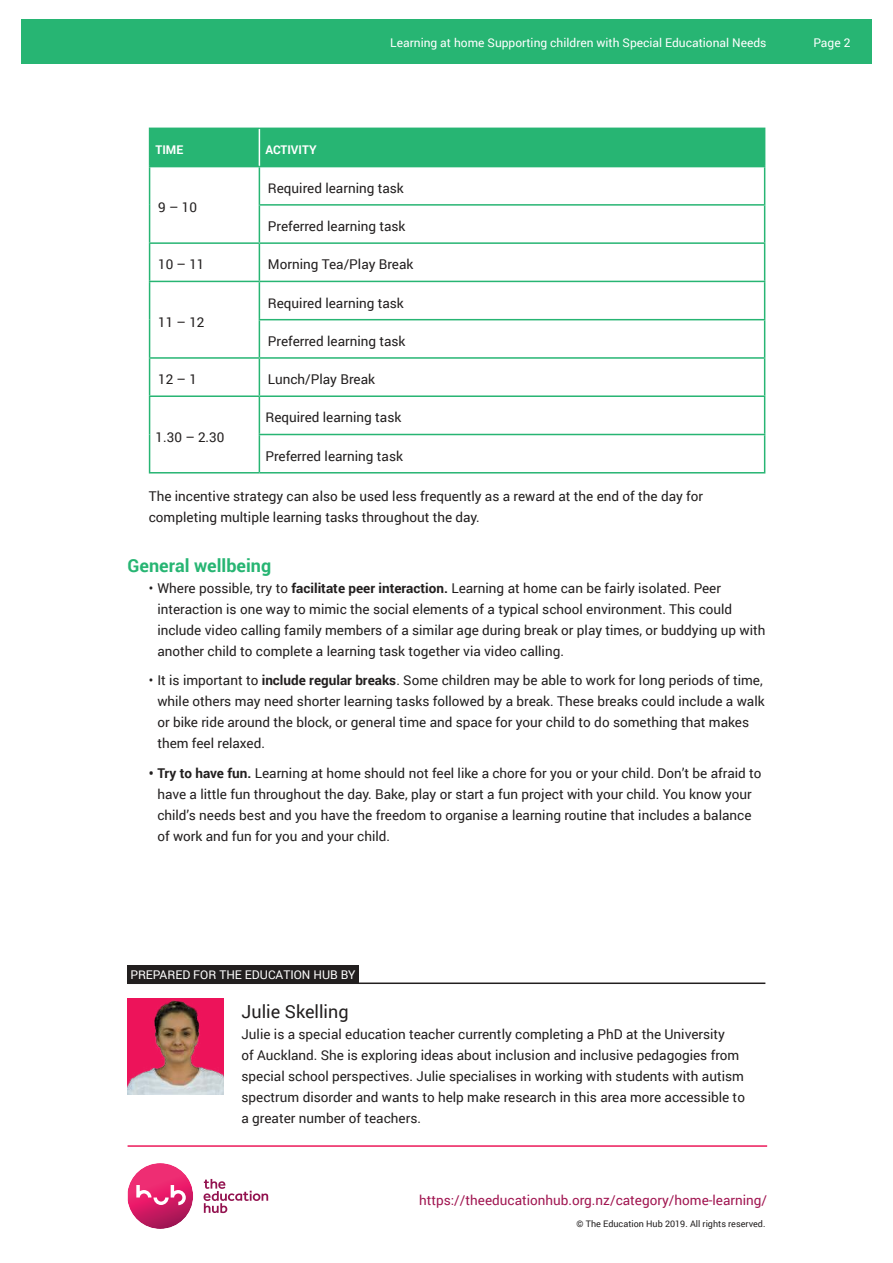
<style>
.page{position:relative;width:893px;height:1263px;background:#fff}
.page>*{position:absolute;margin:0;border:0;box-sizing:border-box;transform-origin:0 0}
.t1{font:700 18px "Roboto";color:#27b573}
.t2{font:18px "Roboto";color:#221f1f}
.t3{font:13.5px/21px "Roboto";color:#221f1f}
.t4{font:13.5px "Roboto";color:#a11651}
.t5{font:12px "Roboto";color:#fff}
.t6{font:700 12px "Roboto";color:#fff}
.t7{font:9px "Roboto";color:#221f1f}
.s1{font-weight:700}
</style>
<div class="page">
<img style="left:128px;top:1163px;width:65px;height:66px">
<svg style="left:136px;top:1185px;width:50px;height:20px"></svg>
<svg style="left:204px;top:1179px;width:64px;height:34px"></svg>
<hr style="left:128px;top:1145px;width:639px;height:2px;background:#ec195a">
<div style="left:21px;top:19px;width:851px;height:45px;background:#27b573"></div>
<div style="left:150px;top:129px;width:614px;height:37px;background:#27b573"></div>
<hr style="left:259px;top:128px;width:506px;height:1px;background:#27b573">
<hr style="left:764px;top:129px;width:1px;height:37px;background:#27b573">
<hr style="left:149px;top:167px;width:1px;height:38px;background:#27b573">
<hr style="left:149px;top:205px;width:1px;height:37px;background:#27b573">
<hr style="left:259px;top:166px;width:506px;height:1px;background:#27b573">
<hr style="left:259px;top:167px;width:1px;height:37px;background:#27b573">
<hr style="left:764px;top:167px;width:1px;height:37px;background:#27b573">
<hr style="left:259px;top:204px;width:506px;height:2px;background:#27b573">
<hr style="left:259px;top:206px;width:1px;height:36px;background:#27b573">
<hr style="left:764px;top:206px;width:1px;height:36px;background:#27b573">
<hr style="left:149px;top:242px;width:110px;height:2px;background:#27b573">
<hr style="left:149px;top:244px;width:1px;height:37px;background:#27b573">
<hr style="left:259px;top:242px;width:506px;height:2px;background:#27b573">
<hr style="left:259px;top:244px;width:1px;height:37px;background:#27b573">
<hr style="left:764px;top:244px;width:1px;height:37px;background:#27b573">
<hr style="left:149px;top:281px;width:110px;height:1px;background:#27b573">
<hr style="left:149px;top:282px;width:1px;height:38px;background:#27b573">
<hr style="left:149px;top:320px;width:1px;height:37px;background:#27b573">
<hr style="left:259px;top:281px;width:506px;height:1px;background:#27b573">
<hr style="left:259px;top:282px;width:1px;height:37px;background:#27b573">
<hr style="left:764px;top:282px;width:1px;height:37px;background:#27b573">
<hr style="left:259px;top:319px;width:506px;height:1px;background:#27b573">
<hr style="left:259px;top:320px;width:1px;height:37px;background:#27b573">
<hr style="left:764px;top:320px;width:1px;height:37px;background:#27b573">
<hr style="left:149px;top:357px;width:110px;height:2px;background:#27b573">
<hr style="left:149px;top:359px;width:1px;height:36px;background:#27b573">
<hr style="left:259px;top:357px;width:506px;height:2px;background:#27b573">
<hr style="left:259px;top:359px;width:1px;height:36px;background:#27b573">
<hr style="left:764px;top:359px;width:1px;height:36px;background:#27b573">
<hr style="left:149px;top:129px;width:1px;height:37px;background:#27b573">
<hr style="left:149px;top:128px;width:110px;height:1px;background:#27b573">
<hr style="left:259px;top:129px;width:1px;height:37px;background:#fff">
<hr style="left:149px;top:166px;width:110px;height:1px;background:#27b573">
<hr style="left:259px;top:395px;width:506px;height:2px;background:#27b573">
<hr style="left:764px;top:397px;width:1px;height:37px;background:#27b573">
<hr style="left:259px;top:434px;width:506px;height:1px;background:#27b573">
<hr style="left:764px;top:435px;width:1px;height:37px;background:#27b573">
<hr style="left:259px;top:472px;width:506px;height:1px;background:#27b573">
<hr style="left:149px;top:395px;width:110px;height:2px;background:#27b573">
<hr style="left:149px;top:397px;width:1px;height:37px;background:#27b573">
<hr style="left:259px;top:397px;width:1px;height:37px;background:#27b573">
<hr style="left:149px;top:434px;width:1px;height:38px;background:#27b573">
<hr style="left:259px;top:435px;width:1px;height:37px;background:#27b573">
<hr style="left:149px;top:472px;width:110px;height:1px;background:#27b573">
<div style="left:128px;top:965px;width:231px;height:18px;background:#221f1f"></div>
<hr style="left:128px;top:982px;width:637px;height:2px;background:#221f1f">
<img style="left:128px;top:999px;width:96px;height:96px">
<p class="t6" style="left:156px;top:144px;width:29px">TIME</p>
<p class="t6" style="left:265px;top:144px;width:53px">ACTIVITY</p>
<p class="t5" style="left:390px;top:37px;width:378px">Learning at home Supporting children with Special Educational Needs</p>
<p class="t5" style="left:813px;top:37px;width:39px">Page 2</p>
<p class="t3" style="left:158px;top:198px;width:40px">9 – 10</p>
<p class="t3" style="left:268px;top:177px;width:137px">Required learning task</p>
<p class="t3" style="left:268px;top:217px;width:139px">Preferred learning task</p>
<p class="t3" style="left:158px;top:255px;width:48px">10 – 11</p>
<p class="t3" style="left:268px;top:255px;width:147px">Morning Tea/Play Break</p>
<p class="t3" style="left:158px;top:312px;width:48px">11 – 12</p>
<p class="t3" style="left:268px;top:292px;width:137px">Required learning task</p>
<p class="t3" style="left:268px;top:332px;width:139px">Preferred learning task</p>
<p class="t3" style="left:158px;top:370px;width:40px">12 – 1</p>
<p class="t3" style="left:268px;top:370px;width:109px">Lunch/Play Break</p>
<p class="t3" style="left:265px;top:407px;width:137px">Required learning task</p>
<p class="t3" style="left:265px;top:446px;width:139px">Preferred learning task</p>
<p class="t3" style="left:149px;top:485px;width:556px">The incentive strategy can also be used less frequently as a reward at the end of the day for completing multiple learning tasks throughout the day.</p>
<h1 class="t1" style="left:128px;top:558px;width:145px">General wellbeing</h1>
<p class="t3" style="left:157px;top:578px;width:610px;text-indent:-9px">• Where possible, try to <span class="s1">facilitate peer interaction.</span> Learning at home can be fairly isolated. Peer interaction is one way to mimic the social elements of a typical school environment. This could include video calling family members of a similar age during break or play times, or buddying up with another child to complete a learning task together via video calling.</p>
<p class="t3" style="left:157px;top:671px;width:609px;text-indent:-9px">• It is important to <span class="s1">include regular breaks</span>. Some children may be able to work for long periods of time, while others may need shorter learning tasks followed by a break. These breaks could include a walk or bike ride around the block, or general time and space for your child to do something that makes them feel relaxed.</p>
<p class="t3" style="left:157px;top:764px;width:606px;text-indent:-9px"><span class="s1">• Try to have fun.</span> Learning at home should not feel like a chore for you or your child. Don’t be afraid to have a little fun throughout the day. Bake, play or start a fun project with your child. You know your child’s needs best and you have the freedom to organise a learning routine that includes a balance of work and fun for you and your child.</p>
<p class="t3" style="left:156px;top:427px;width:70px">1.30 – 2.30</p>
<p class="t5" style="left:130px;top:969px;width:227px">PREPARED FOR THE EDUCATION HUB BY</p>
<h1 class="t2" style="left:242px;top:1004px;width:109px">Julie Skelling</h1>
<p class="t3" style="left:242px;top:1024px;width:505px">Julie is a special education teacher currently completing a PhD at the University<br>of Auckland. She is exploring ideas about inclusion and inclusive pedagogies from special school perspectives. Julie specialises in working with students with autism spectrum disorder and wants to help make research in this area more accessible to a greater number of teachers.</p>
<p class="t4" style="left:419px;top:1194px;width:349px">https://theeducationhub.org.nz/category/home-learning/</p>
<p class="t7" style="left:577px;top:1220px;width:190px">© The Education Hub 2019. All rights reserved.</p>
</div>
